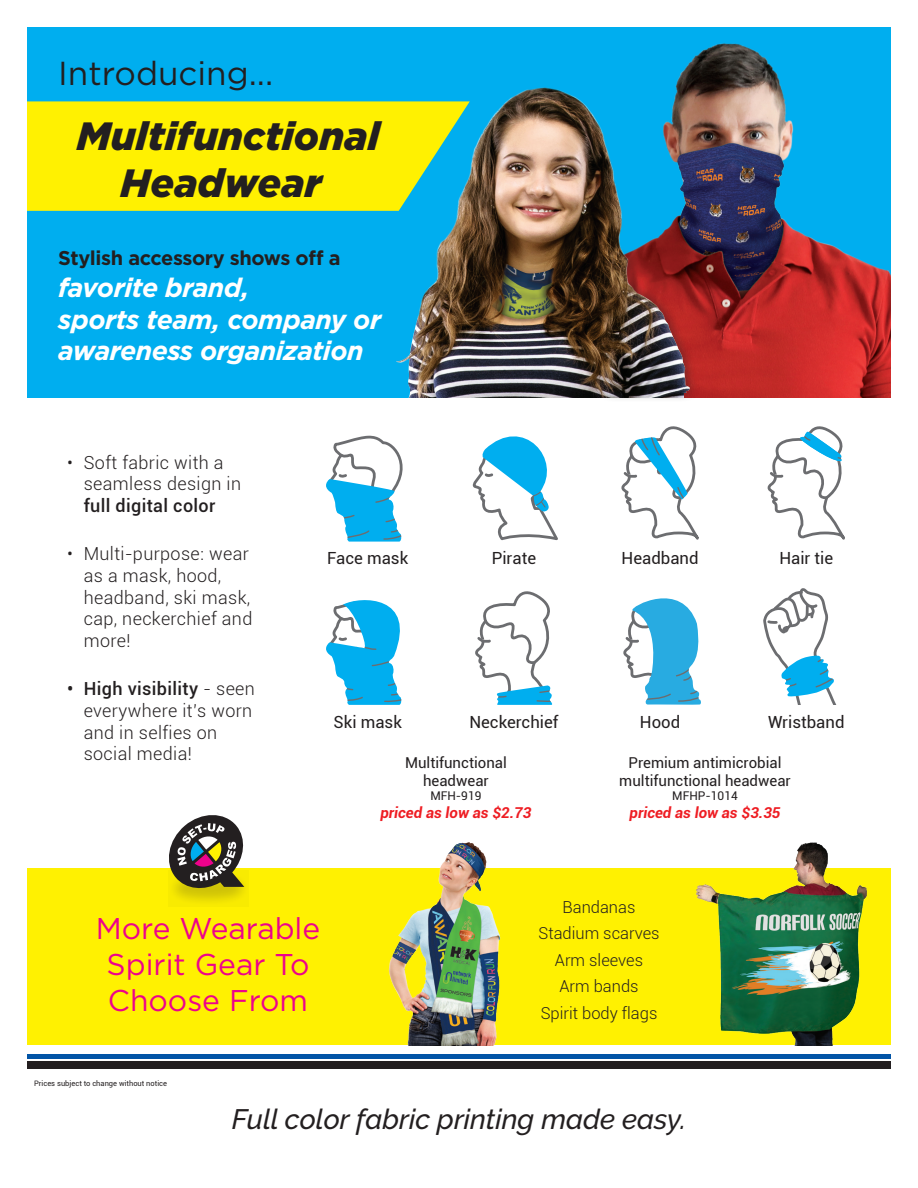
<style>
.page{position:relative;width:918px;height:1188px;background:#fff}
.page>*{position:absolute;margin:0;border:0;box-sizing:border-box;transform-origin:0 0}
.t1{font:italic 900 39.45px "Gotham";color:#231f20}
.t2{font:33.3px "Gotham";color:#231f20}
.t3{font:30px/36px "Gotham";color:#ed028c;text-align:center}
.t4{font:italic 500 28.05px "Raleway";color:#231f20}
.t5{font:italic 700 26.55px/32px "Gotham";letter-spacing:-.02em;color:#fff}
.t6{font:700 19.95px "Gotham";letter-spacing:-.02em;color:#231f20}
.t7{font:300 18px/21.6px "Roboto";letter-spacing:.02em;color:#231f20}
.t8{font:16.8px "Roboto";color:#231f20}
.t9{font:300 16.5px "Roboto";color:#231f20}
.t10{font:15px/18px "Roboto";color:#231f20;text-align:center}
.t11{font:italic 700 15px "Roboto";color:#ee1d23}
.t12{font:12px "Roboto";color:#231f20}
.t13{font:7.5px "Roboto";color:#231f20}
.s1{font-weight:500}
</style>
<div class="page">
<div style="left:27px;top:1054px;width:864px;height:5px;background:#0154a6"></div>
<div style="left:27px;top:1061px;width:864px;height:8px;background:#231f20"></div>
<div style="left:27px;top:868px;width:864px;height:177px;background:#fff101"></div>
<div style="left:27px;top:27px;width:864px;height:370px;background:#00aeef"></div>
<div style="left:27px;top:101px;width:314px;height:110px;background:#fff101"></div>
<img style="left:680px;top:43px;width:211px;height:354px">
<div style="left:598px;top:249px;width:103px;height:154px;background:#231f20;opacity:.5"></div>
<img style="left:684px;top:260px;width:40px;height:132px">
<img style="left:341px;top:75px;width:343px;height:322px">
<svg style="left:326px;top:435px;width:77px;height:107px"></svg>
<svg style="left:767px;top:426px;width:78px;height:114px"></svg>
<svg style="left:621px;top:426px;width:78px;height:114px"></svg>
<svg style="left:623px;top:598px;width:78px;height:107px"></svg>
<svg style="left:475px;top:591px;width:78px;height:114px"></svg>
<svg style="left:472px;top:436px;width:86px;height:105px"></svg>
<svg style="left:326px;top:600px;width:76px;height:105px"></svg>
<svg style="left:763px;top:588px;width:74px;height:117px"></svg>
<img style="left:388px;top:842px;width:113px;height:203px">
<img style="left:695px;top:842px;width:173px;height:203px">
<svg style="left:172px;top:891px;width:73px;height:12px"></svg>
<svg style="left:169px;top:815px;width:77px;height:76px"></svg>
<p class="t2" style="left:58px;top:52px;width:217px">Introducing...</p>
<p class="t1" style="left:77px;top:108px;width:304px">Multifunctional</p>
<p class="t1" style="left:121px;top:156px;width:203px">Headwear</p>
<p class="t6" style="left:58px;top:244px;width:284px">Stylish accessory shows off a</p>
<p class="t5" style="left:58px;top:271px;width:325px">favorite brand,<br>sports team, company or awareness organization</p>
<p class="t7" style="left:84px;top:451px;width:159px;text-indent:-16px">• Soft fabric with a seamless design in <span class="s1">full digital color</span></p>
<p class="t7" style="left:84px;top:543px;width:170px;text-indent:-16px">• Multi-purpose: wear as a mask, hood, headband, ski mask, cap, neckerchief and more!</p>
<p class="t7" style="left:84px;top:678px;width:173px;text-indent:-16px"><span class="s1">• High visibility</span> - seen everywhere it’s worn and in selfies on social media!</p>
<p class="t8" style="left:327px;top:547px;width:83px">Face mask</p>
<p class="t8" style="left:492px;top:547px;width:46px">Pirate</p>
<p class="t8" style="left:622px;top:547px;width:79px">Headband</p>
<p class="t8" style="left:779px;top:547px;width:55px">Hair tie</p>
<p class="t8" style="left:334px;top:710px;width:70px">Ski mask</p>
<p class="t8" style="left:469px;top:710px;width:90px">Neckerchief</p>
<p class="t8" style="left:640px;top:710px;width:42px">Hood</p>
<p class="t8" style="left:768px;top:710px;width:78px">Wristband</p>
<p class="t10" style="left:405px;top:753px;width:103px">Multifunctional</p>
<p class="t10" style="left:423px;top:771px;width:67px">headwear</p>
<p class="t12" style="left:430px;top:787px;width:53px">MFH-919</p>
<p class="t11" style="left:381px;top:802px;width:152px">priced as low as $2.73</p>
<p class="t10" style="left:619px;top:753px;width:173px">Premium antimicrobial multifunctional headwear</p>
<p class="t12" style="left:672px;top:787px;width:67px">MFHP-1014</p>
<p class="t11" style="left:630px;top:802px;width:152px">priced as low as $3.35</p>
<p class="t3" style="left:96px;top:909px;width:226px">More Wearable<br>Spirit Gear To<br>Choose From</p>
<p class="t13" style="left:34px;top:1078px;width:134px">Prices subject to change without notice</p>
<p class="t9" style="left:563px;top:896px;width:74px">Bandanas</p>
<p class="t9" style="left:538px;top:922px;width:123px">Stadium scarves</p>
<p class="t9" style="left:555px;top:949px;width:90px">Arm sleeves</p>
<p class="t9" style="left:559px;top:975px;width:81px">Arm bands</p>
<p class="t9" style="left:541px;top:1002px;width:118px">Spirit body flags</p>
<p class="t4" style="left:232px;top:1102px;width:456px">Full color fabric printing made easy.</p>
</div>
